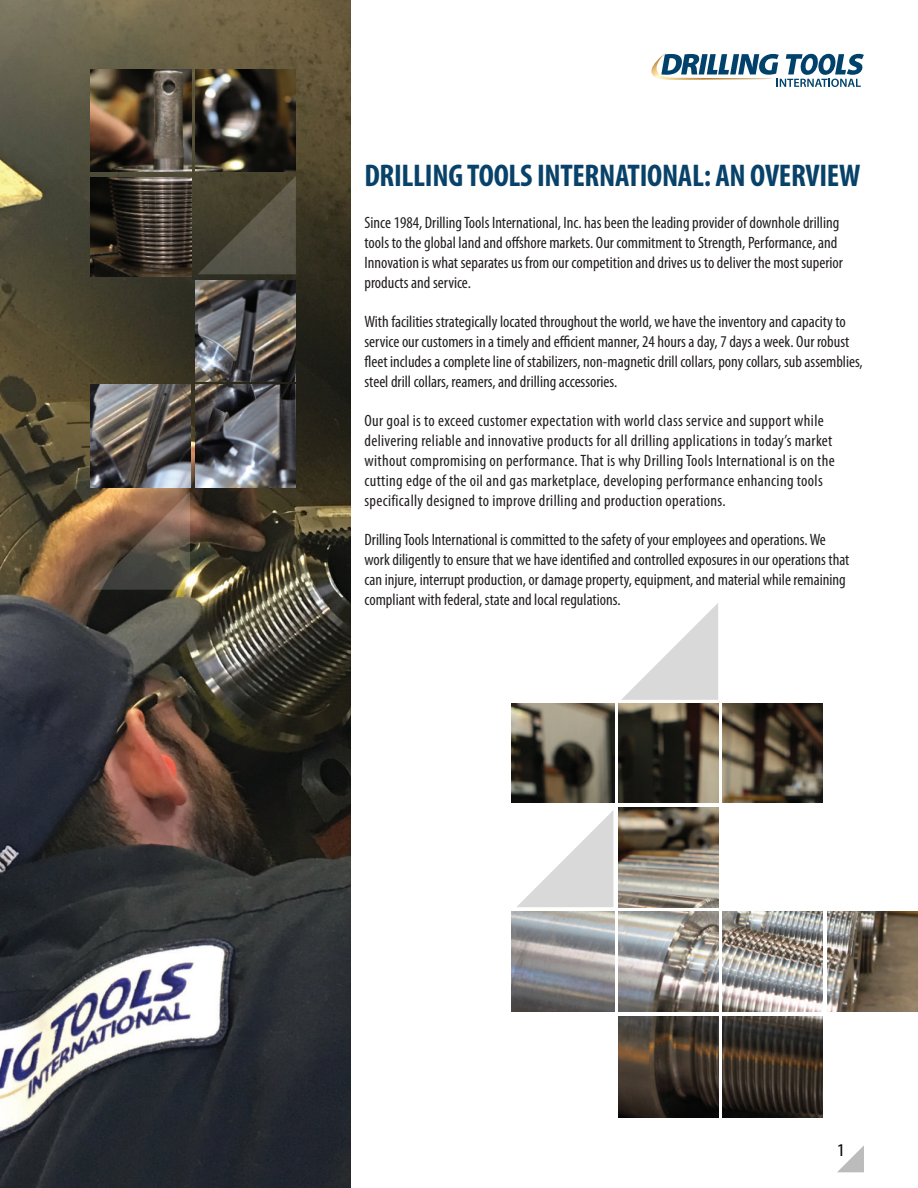
<style>
.page{position:relative;width:918px;height:1188px;background:#fff}
.page>*{position:absolute;margin:0;border:0;box-sizing:border-box;transform-origin:0 0}
.t1{font:700 condensed 31.5px "Myriad Pro";letter-spacing:-.01em;color:#094269}
.t2{font:18px "Myriad Pro";color:#0e0607}
.t3{font:condensed 16.5px/19.8px "Myriad Pro";color:#231f20}
.t4{font:condensed 16.5px/19.8px "Myriad Pro";letter-spacing:.02em;color:#231f20}
</style>
<div class="page">
<svg style="left:837px;top:1145px;width:27px;height:27px"></svg>
<svg style="left:651px;top:52px;width:213px;height:35px"></svg>
<img style="left:0;top:0;width:351px;height:1188px">
<svg style="left:517px;top:811px;width:96px;height:96px"></svg>
<svg style="left:621px;top:603px;width:97px;height:97px"></svg>
<svg style="left:198px;top:176px;width:98px;height:98px;background:#4d4939"></svg>
<svg style="left:92px;top:491px;width:98px;height:99px;background:#79614c"></svg>
<img style="left:91px;top:69px;width:100px;height:103px">
<img style="left:91px;top:177px;width:100px;height:99px">
<img style="left:196px;top:69px;width:100px;height:103px">
<img style="left:91px;top:385px;width:100px;height:102px">
<img style="left:196px;top:385px;width:100px;height:102px">
<img style="left:196px;top:281px;width:100px;height:100px">
<img style="left:723px;top:912px;width:100px;height:100px">
<img style="left:828px;top:912px;width:90px;height:100px">
<img style="left:618px;top:912px;width:100px;height:100px">
<img style="left:512px;top:912px;width:102px;height:100px">
<img style="left:723px;top:1017px;width:100px;height:101px">
<img style="left:618px;top:1017px;width:100px;height:101px">
<img style="left:618px;top:807px;width:100px;height:100px">
<img style="left:618px;top:703px;width:100px;height:99px">
<img style="left:723px;top:703px;width:100px;height:99px">
<img style="left:512px;top:703px;width:102px;height:99px">
<p class="t1" style="left:364px;top:155px;width:498px">DRILLING TOOLS INTERNATIONAL: AN OVERVIEW</p>
<p class="t3" style="left:364px;top:213px;width:480px">Since 1984, Drilling Tools International, Inc. has been the leading provider of downhole drilling tools to the global land and offshore markets. Our commitment to Strength, Performance, and Innovation is what separates us from our competition and drives us to deliver the most superior products and service.</p>
<p class="t3" style="left:364px;top:312px;width:500px">With facilities strategically located throughout the world, we have the inventory and capacity to service our customers in a timely and efficient manner, 24 hours a day, 7 days a week. Our robust fleet includes a complete line of stabilizers, non-magnetic drill collars, pony collars, sub assemblies, steel drill collars, reamers, and drilling accessories.</p>
<p class="t4" style="left:364px;top:411px;width:472px">Our goal is to exceed customer expectation with world class service and support while delivering reliable and innovative products for all drilling applications in today’s market without compromising on performance. That is why Drilling Tools International is on the cutting edge of the oil and gas marketplace, developing performance enhancing tools specifically designed to improve drilling and production operations.</p>
<p class="t3" style="left:364px;top:530px;width:486px">Drilling Tools International is committed to the safety of your employees and operations. We work diligently to ensure that we have identified and controlled exposures in our operations that can injure, interrupt production, or damage property, equipment, and material while remaining compliant with federal, state and local regulations.</p>
<p class="t2" style="left:837px;top:1138px;width:11px">1</p>
</div>
